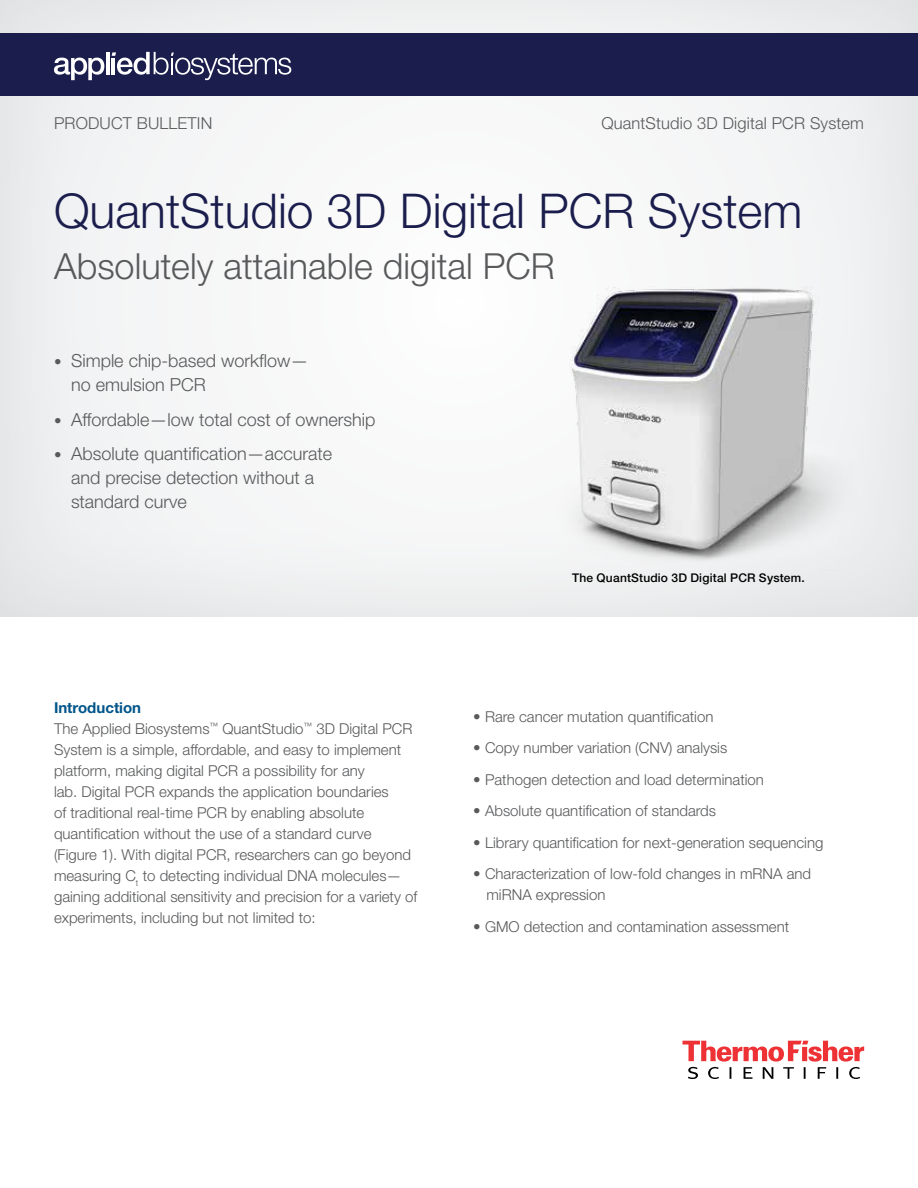
<style>
.page{position:relative;width:918px;height:1188px;background:#fff}
.page>*{position:absolute;margin:0;border:0;box-sizing:border-box;transform-origin:0 0}
.t1{font:300 48px "Helvetica Neue LT Std";color:#1b1e4d}
.t2{font:300 36px "Helvetica Neue LT Std";color:#58595b}
.t3{font:300 18px/24px "Helvetica Neue LT Std";color:#58595b}
.t4{font:300 16.5px "Helvetica Neue LT Std";letter-spacing:.01em;color:#58595b}
.t5{font:300 15px/21px "Helvetica Neue LT Std";color:#58595b}
.t6{font:500 12px "Helvetica Neue LT Std";letter-spacing:.015em;color:#000}
.s1{font-size:15px}
.s2{font-weight:700;color:#00558a}
</style>
<div class="page">
<div style="left:0;top:0;width:918px;height:617px;background:#000;opacity:.19"></div>
<svg style="left:683px;top:1041px;width:181px;height:38px"></svg>
<img style="left:544px;top:286px;width:312px;height:294px">
<div style="left:0;top:33px;width:918px;height:63px;background:#1b1e4d"></div>
<svg style="left:54px;top:58px;width:50px;height:22px"></svg>
<hr style="left:106px;top:52px;width:3px;height:22px;background:#fff">
<svg style="left:112px;top:52px;width:179px;height:28px"></svg>
<p class="t4" style="left:54px;top:113px;width:160px">PRODUCT BULLETIN</p>
<p class="t4" style="left:601px;top:113px;width:264px">QuantStudio 3D Digital PCR System</p>
<h1 class="t1" style="left:54px;top:181px;width:750px">QuantStudio 3D Digital PCR System</h1>
<h2 class="t2" style="left:54px;top:244px;width:502px">Absolutely attainable digital PCR</h2>
<p class="t3" style="left:71px;top:348px;width:239px;text-indent:-17px"><span class="s1">•</span> Simple chip-based workflow— no emulsion PCR</p>
<p class="t3" style="left:54px;top:407px;width:323px"><span class="s1">•</span> Affordable—low total cost of ownership</p>
<p class="t3" style="left:71px;top:441px;width:263px;text-indent:-17px"><span class="s1">•</span> Absolute quantification—accurate and precise detection without a standard curve</p>
<p class="t6" style="left:572px;top:570px;width:234px">The QuantStudio 3D Digital PCR System.</p>
<p class="t5" style="left:54px;top:697px;width:365px"><span class="s2">Introduction<br></span>The Applied Biosystems<sup>™</sup> QuantStudio<sup>™</sup> 3D Digital PCR System is a simple, affordable, and easy to implement platform, making digital PCR a possibility for any<br>lab. Digital PCR expands the application boundaries<br>of traditional real-time PCR by enabling absolute quantification without the use of a standard curve (Figure 1). With digital PCR, researchers can go beyond measuring C<sub>t</sub> to detecting individual DNA molecules— gaining additional sensitivity and precision for a variety of experiments, including but not limited to:</p>
<p class="t5" style="left:473px;top:706px;width:242px">• Rare cancer mutation quantification</p>
<p class="t5" style="left:473px;top:737px;width:256px">• Copy number variation (CNV) analysis</p>
<p class="t5" style="left:473px;top:769px;width:292px">• Pathogen detection and load determination</p>
<p class="t5" style="left:473px;top:800px;width:245px">• Absolute quantification of standards</p>
<p class="t5" style="left:473px;top:832px;width:352px">• Library quantification for next-generation sequencing</p>
<p class="t5" style="left:487px;top:863px;width:326px;text-indent:-14px">• Characterization of low-fold changes in mRNA and miRNA expression</p>
<p class="t5" style="left:473px;top:916px;width:318px">• GMO detection and contamination assessment</p>
</div>
